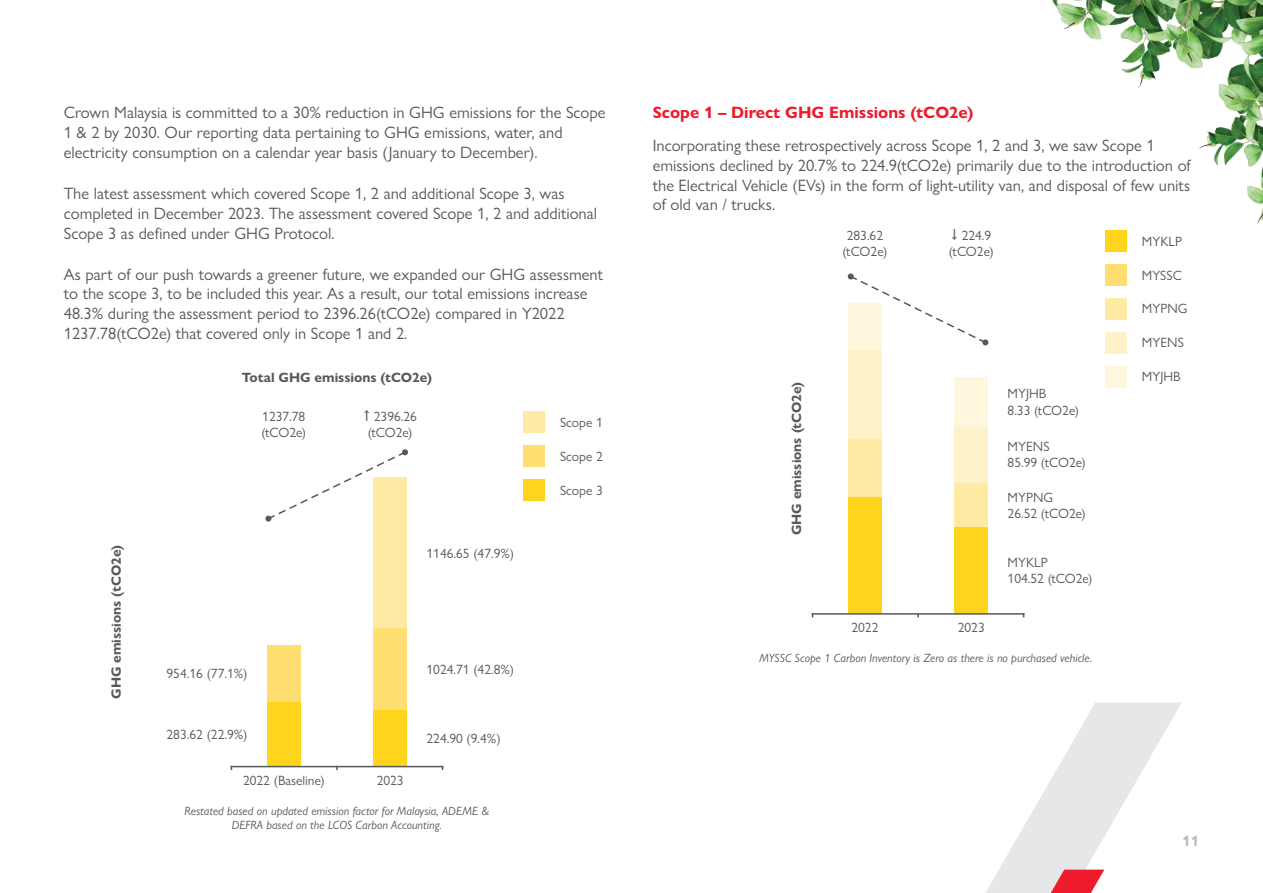
<style>
.page{position:relative;width:1263px;height:893px;background:#fff}
.page>*{position:absolute;margin:0;border:0;box-sizing:border-box;transform-origin:0 0}
.t1{font:16.5px/19.8px "Gill Sans Nova";color:#57585a}
.t2{font:700 16.5px "Gill Sans Nova";color:#ee1b2c}
.t3{font:700 15px "Gill Sans Nova";color:#bcbdc0}
.t4{font:13.5px/16.2px "Gill Sans Nova";color:#57585a}
.t5{font:700 13.5px "Gill Sans Nova";color:#57585a}
.t6{font:italic 12px/14.4px "Gill Sans Nova";color:#57585a;text-align:center}
</style>
<div class="page">
<img style="left:1052px;top:0;width:211px;height:232px">
<div style="left:267px;top:645px;width:33px;height:57px;background:#ffde72"></div>
<div style="left:267px;top:702px;width:33px;height:65px;background:#fed41d"></div>
<div style="left:374px;top:710px;width:33px;height:57px;background:#fed41d"></div>
<div style="left:374px;top:628px;width:33px;height:82px;background:#ffde72"></div>
<div style="left:374px;top:477px;width:33px;height:151px;background:#ffeaa4"></div>
<div style="left:524px;top:479px;width:21px;height:22px;background:#fed41d"></div>
<div style="left:524px;top:445px;width:21px;height:22px;background:#ffde72"></div>
<div style="left:524px;top:411px;width:21px;height:22px;background:#ffeaa4"></div>
<hr style="left:231px;top:766px;width:212px;height:1px;background:#57585a">
<svg style="left:265px;top:449px;width:143px;height:73px"></svg>
<div style="left:1106px;top:230px;width:21px;height:21px;background:#fed41d"></div>
<div style="left:1106px;top:264px;width:21px;height:21px;background:#ffde72"></div>
<div style="left:1106px;top:298px;width:21px;height:21px;background:#ffeaa4"></div>
<div style="left:1106px;top:332px;width:21px;height:21px;background:#fef2cb"></div>
<div style="left:1106px;top:366px;width:21px;height:21px;background:#fef7de"></div>
<div style="left:955px;top:527px;width:33px;height:87px;background:#fed41d"></div>
<div style="left:955px;top:483px;width:33px;height:44px;background:#ffeaa4"></div>
<div style="left:955px;top:426px;width:33px;height:57px;background:#fef2cb"></div>
<div style="left:955px;top:377px;width:33px;height:49px;background:#fef7de"></div>
<div style="left:848px;top:497px;width:33px;height:117px;background:#fed41d"></div>
<div style="left:848px;top:438px;width:33px;height:59px;background:#ffeaa4"></div>
<div style="left:848px;top:350px;width:33px;height:88px;background:#fef2cb"></div>
<div style="left:848px;top:303px;width:33px;height:47px;background:#fef7de"></div>
<hr style="left:812px;top:613px;width:212px;height:2px;background:#57585a">
<svg style="left:847px;top:273px;width:142px;height:73px"></svg>
<svg style="left:986px;top:703px;width:195px;height:190px"></svg>
<p class="t1" style="left:64px;top:103px;width:543px">Crown Malaysia is committed to a 30% reduction in GHG emissions for the Scope<br>1 &amp; 2 by 2030. Our reporting data pertaining to GHG emissions, water, and electricity consumption on a calendar year basis (January to December).</p>
<p class="t1" style="left:64px;top:183px;width:535px">The latest assessment which covered Scope 1, 2 and additional Scope 3, was completed in December 2023. The assessment covered Scope 1, 2 and additional<br>Scope 3 as defined under GHG Protocol.</p>
<p class="t1" style="left:64px;top:264px;width:541px">As part of our push towards a greener future, we expanded our GHG assessment to the scope 3, to be included this year. As a result, our total emissions increase 48.3% during the assessment period to 2396.26(tCO2e) compared in Y2022<br>1237.78(tCO2e) that covered only in Scope 1 and 2.</p>
<p class="t5" style="left:108px;top:699px;width:155px;rotate:-90deg">GHG emissions (tCO2e)</p>
<p class="t5" style="left:242px;top:369px;width:192px">Total GHG emissions (tCO2e)</p>
<p class="t4" style="left:261px;top:408px;width:46px">1237.78 (tCO2e)</p>
<p class="t4" style="left:363px;top:408px;width:55px;text-align:center">↑ 2396.26 (tCO2e)</p>
<p class="t4" style="left:426px;top:545px;width:89px">1146.65 (47.9%)</p>
<p class="t4" style="left:167px;top:665px;width:82px">954.16 (77.1%)</p>
<p class="t4" style="left:167px;top:726px;width:82px">283.62 (22.9%)</p>
<p class="t4" style="left:243px;top:772px;width:83px">2022 (Baseline)</p>
<p class="t4" style="left:377px;top:772px;width:28px">2023</p>
<p class="t4" style="left:426px;top:661px;width:89px">1024.71 (42.8%)</p>
<p class="t4" style="left:426px;top:730px;width:76px">224.90 (9.4%)</p>
<p class="t6" style="left:185px;top:803px;width:306px">Restated based on updated emission factor for Malaysia, ADEME &amp;<br>DEFRA based on the LCOS Carbon Accounting.</p>
<p class="t4" style="left:560px;top:414px;width:44px">Scope 1</p>
<p class="t4" style="left:560px;top:448px;width:44px">Scope 2</p>
<p class="t4" style="left:560px;top:482px;width:44px">Scope 3</p>
<p class="t2" style="left:653px;top:102px;width:322px">Scope 1 – Direct GHG Emissions (tCO2e)</p>
<p class="t1" style="left:653px;top:135px;width:540px">Incorporating these retrospectively across Scope 1, 2 and 3, we saw Scope 1 emissions declined by 20.7% to 224.9(tCO2e) primarily due to the introduction of the Electrical Vehicle (EVs) in the form of light-utility van, and disposal of few units of old van / trucks.</p>
<p class="t4" style="left:842px;top:227px;width:46px;text-align:center">283.62 (tCO2e)</p>
<p class="t4" style="left:949px;top:227px;width:46px">↓ 224.9 (tCO2e)</p>
<p class="t5" style="left:788px;top:535px;width:155px;rotate:-90deg">GHG emissions (tCO2e)</p>
<p class="t4" style="left:851px;top:619px;width:28px">2022</p>
<p class="t4" style="left:958px;top:619px;width:28px">2023</p>
<p class="t4" style="left:1007px;top:386px;width:73px">MYJHB<br>8.33 (tCO2e)</p>
<p class="t4" style="left:1007px;top:438px;width:80px">MYENS<br>85.99 (tCO2e)</p>
<p class="t4" style="left:1007px;top:489px;width:80px">MYPNG<br>26.52 (tCO2e)</p>
<p class="t4" style="left:1007px;top:554px;width:86px">MYKLP<br>104.52 (tCO2e)</p>
<p class="t6" style="left:760px;top:651px;width:334px">MYSSC Scope 1 Carbon Inventory is Zero as there is no purchased vehicle.</p>
<p class="t4" style="left:1142px;top:233px;width:42px">MYKLP</p>
<p class="t4" style="left:1142px;top:267px;width:42px">MYSSC</p>
<p class="t4" style="left:1142px;top:300px;width:47px">MYPNG</p>
<p class="t4" style="left:1142px;top:334px;width:43px">MYENS</p>
<p class="t4" style="left:1142px;top:368px;width:40px">MYJHB</p>
<p class="t3" style="left:1182px;top:832px;width:18px">11</p>
</div>
